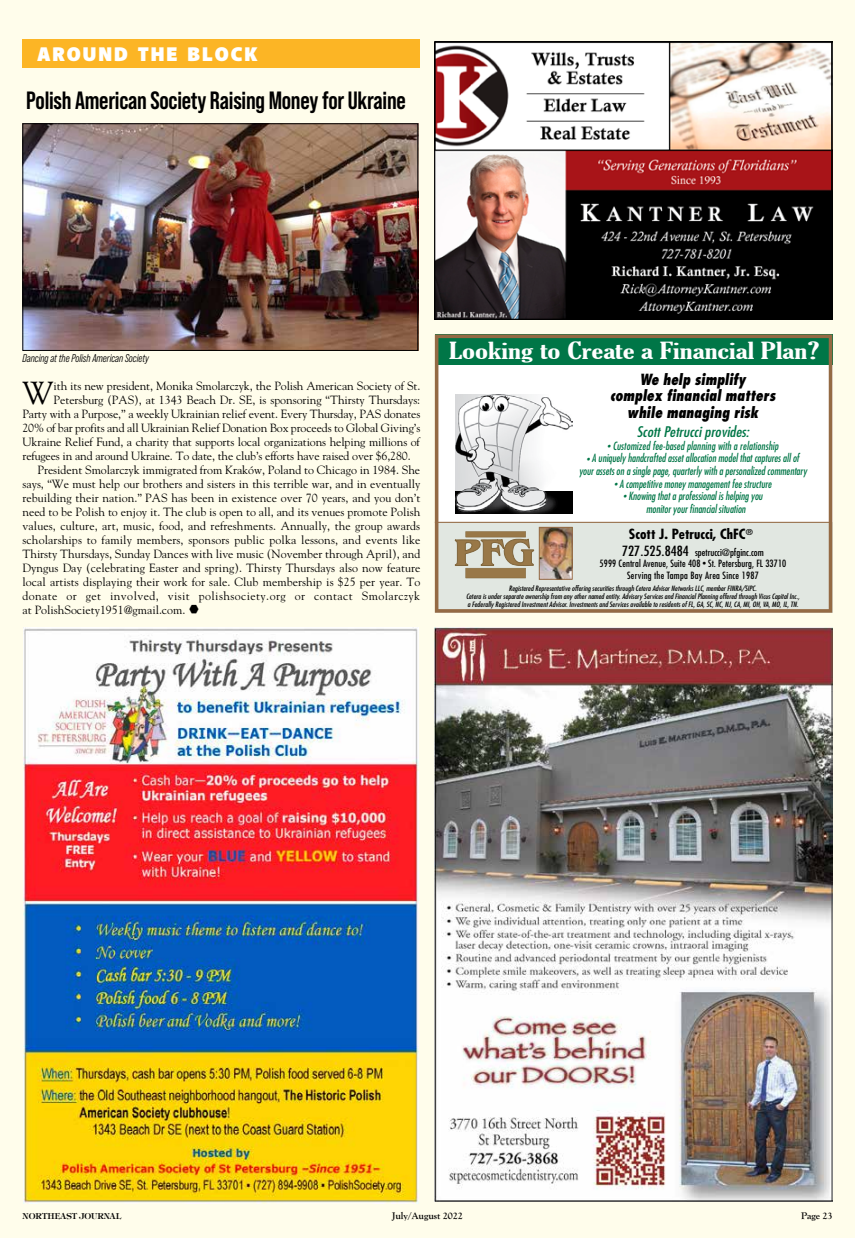
<style>
.page{position:relative;width:855px;height:1238px;background:#fffdeb}
.page>*{position:absolute;margin:0;border:0;box-sizing:border-box;transform-origin:0 0}
.t1{font:31.75px "Goudy";color:#000}
.t2{font:700 25px "Bebas Neue Pro";letter-spacing:-.01em;color:#000}
.t3{font:extra-condensed 22.62px "Gloucester";color:#fff;scale:1.67 1}
.t4{font:900 20px "Akagi Pro";letter-spacing:.1em;color:#fff}
.t5{font:italic 800 condensed 15px/16.2px "Futura";color:#000;text-align:center;scale:.92 1}
.t6{font:italic condensed 14.25px "Futura";color:#007647;scale:1.12 1}
.t7{font:700 condensed 13.62px "Futura";color:#000;scale:1.08 1}
.t8{font:11.88px "Goudy";color:#000}
.t9{font:11.88px "Goudy";letter-spacing:.035em;color:#000}
.t10{font:italic 11.25px "Bebas Neue Pro Middle";color:#000;scale:.95 1}
.t11{font:italic condensed 11px/12.6px "Futura";color:#007647;text-align:center;scale:.94 1}
.t12{font:700 10px "Goudy Old Style T";color:#000}
.t13{font:condensed 9.75px/11.8px "Futura";letter-spacing:.01em;color:#000;text-align:center;scale:1.05 1}
.t14{font:600 8.12px "Tiffany";color:#000}
.t15{font:italic condensed 7.12px/7.9px "Futura";color:#000;text-align:center;scale:1.08 1}
.s1{font-size:7.62px}
.s2{font-size:13.62px}
.s3{font-size:7.5px}
</style>
<div class="page">
<svg style="left:435px;top:334px;width:397px;height:278px;background:#cfdbd1"></svg>
<img style="left:455px;top:394px;width:117px;height:119px">
<img style="left:435px;top:627px;width:397px;height:574px">
<div style="left:22px;top:39px;width:398px;height:29px;background:#fcb525"></div>
<img style="left:24px;top:125px;width:392px;height:224px">
<div style="left:22px;top:123px;width:396px;height:228px;border:1px solid #000"></div>
<img style="left:24px;top:627px;width:394px;height:576px">
<img style="left:436px;top:43px;width:394px;height:275px">
<div style="left:434px;top:41px;width:398px;height:279px;border:1px solid #000"></div>
<h3 class="t4" style="left:38px;top:42px;width:221px">AROUND THE BLOCK</h3>
<h2 class="t2" style="left:26px;top:86px;width:381px">Polish American Society Raising Money for Ukraine</h2>
<p class="t10" style="left:22px;top:351px;width:135px">Dancing at the Polish American Society</p>
<h1 class="t1" style="left:22px;top:373px;width:33px">W</h1>
<p class="t8" style="left:54px;top:378px;width:368px">ith its new president, Monika Smolarczyk, the Polish American Society of St.</p>
<p class="t8" style="left:54px;top:392px;width:368px">Petersburg (PAS), at 1343 Beach Dr. SE, is sponsoring “Thirsty Thursdays:</p>
<p class="t8" style="left:23px;top:406px;width:399px">Party with a Purpose,” a weekly Ukrainian relief event. Every Thursday, PAS donates</p>
<p class="t8" style="left:23px;top:420px;width:399px">20% of bar profits and all Ukrainian Relief Donation Box proceeds to Global Giving’s</p>
<p class="t8" style="left:23px;top:434px;width:399px">Ukraine Relief Fund, a charity that supports local organizations helping millions of</p>
<p class="t8" style="left:23px;top:448px;width:390px">refugees in and around Ukraine. To date, the club’s efforts have raised over $6,280.</p>
<p class="t8" style="left:38px;top:462px;width:384px">President Smolarczyk immigrated from Kraków, Poland to Chicago in 1984. She</p>
<p class="t8" style="left:23px;top:476px;width:399px">says, “We must help our brothers and sisters in this terrible war, and in eventually</p>
<p class="t8" style="left:23px;top:490px;width:399px">rebuilding their nation.” PAS has been in existence over 70 years, and you don’t</p>
<p class="t8" style="left:23px;top:504px;width:399px">need to be Polish to enjoy it. The club is open to all, and its venues promote Polish</p>
<p class="t8" style="left:23px;top:518px;width:399px">values, culture, art, music, food, and refreshments. Annually, the group awards</p>
<p class="t8" style="left:23px;top:532px;width:399px">scholarships to family members, sponsors public polka lessons, and events like</p>
<p class="t8" style="left:23px;top:546px;width:399px">Thirsty Thursdays, Sunday Dances with live music (November through April), and</p>
<p class="t8" style="left:23px;top:560px;width:399px">Dyngus Day (celebrating Easter and spring). Thirsty Thursdays also now feature</p>
<p class="t8" style="left:23px;top:574px;width:400px">local artists displaying their work for sale. Club membership is $25 per year. To</p>
<p class="t9" style="left:23px;top:588px;width:399px">donate or get involved, visit polishsociety.org or contact Smolarczyk</p>
<p class="t8" style="left:23px;top:602px;width:164px">at PolishSociety1951@gmail.com.</p>
<h3 class="t3" style="left:449px;top:338px;width:223px">Looking to Create a Financial Plan?</h3>
<p class="t5" style="left:610px;top:371px;width:181px">We help simplify<br>complex financial matters while managing risk</p>
<p class="t6" style="left:637px;top:423px;width:102px">Scott Petrucci provides:</p>
<p class="t11" style="left:608px;top:439px;width:183px"><span class="s1">•</span> Customized fee-based planning with a relationship</p>
<p class="t11" style="left:579px;top:452px;width:244px"><span class="s1">•</span> A uniquely handcrafted asset allocation model that captures all of your assets on a single page, quarterly with a personalized commentary</p>
<p class="t11" style="left:614px;top:477px;width:169px"><span class="s1">•</span> A competitive money management fee structure</p>
<p class="t11" style="left:623px;top:489px;width:150px"><span class="s1">•</span> Knowing that a professional is helping you monitor your financial situation</p>
<p class="t7" style="left:629px;top:525px;width:116px">Scott J. Petrucci, ChFC<sup>®</sup></p>
<p class="t13" style="left:600px;top:546px;width:179px"><span class="s2">727.525.8484</span> spetrucci@pfginc.com<br>5999 Central Avenue, Suite 408 <span class="s3">•</span> St. Petersburg, FL 33710<br>Serving the Tampa Bay Area Since 1987</p>
<p class="t15" style="left:466px;top:585px;width:310px">Registered Representative offering securities through Cetera Advisor Networks LLC, member FINRA/SIPC.<br>Cetera is under separate ownership from any other named entity. Advisory Services and Financial Planning offered through Vicus Capital Inc., a Federally Registered Investment Advisor. Investments and Services available to residents of FL, GA, SC, NC, NJ, CA, MI, OH, VA, MO, IL, TN.</p>
<p class="t14" style="left:22px;top:1210px;width:100px">NORTHEAST JOURNAL</p>
<p class="t12" style="left:392px;top:1209px;width:72px">July/August 2022</p>
<p class="t12" style="left:801px;top:1209px;width:33px">Page 23</p>
</div>
